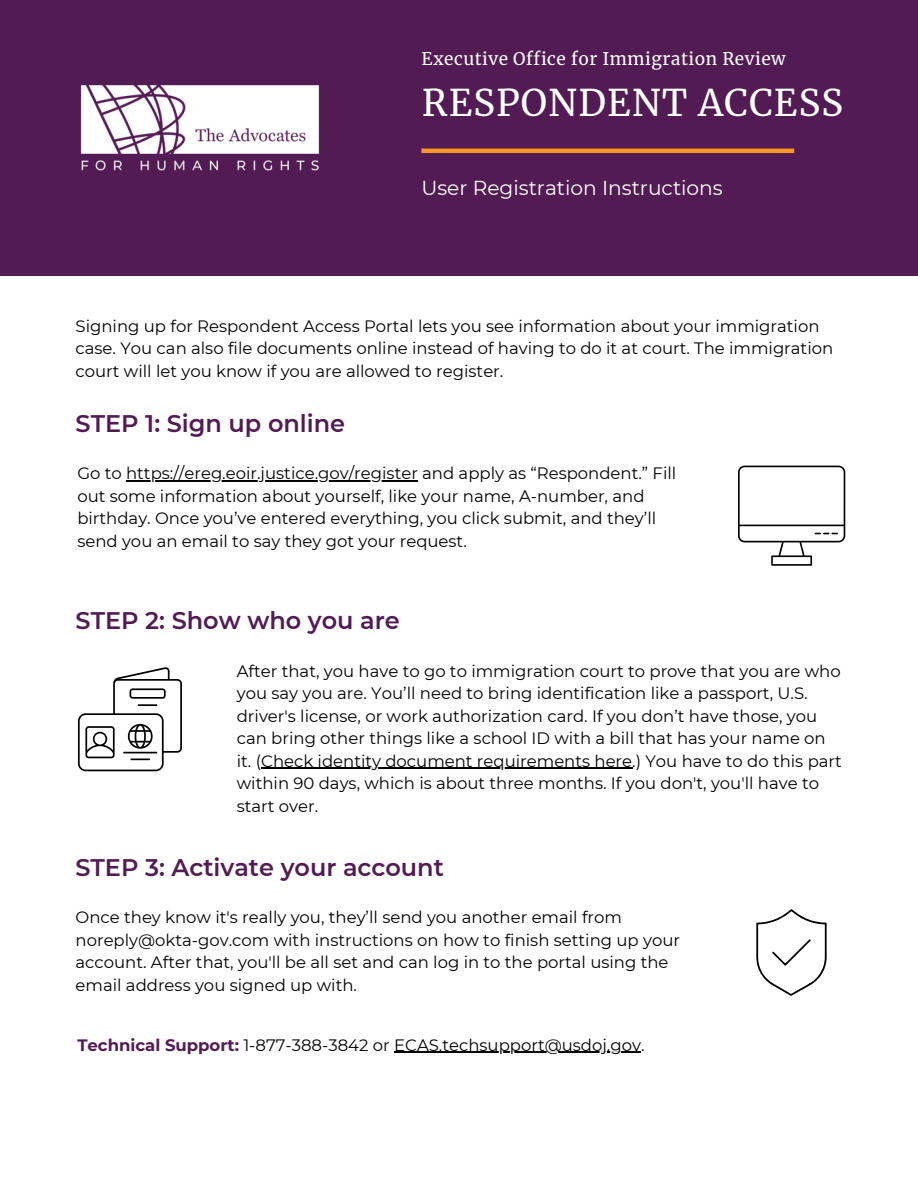
<style>
.page{position:relative;width:918px;height:1188px;background:#fff}
.page>*{position:absolute;margin:0;border:0;box-sizing:border-box;transform-origin:0 0}
.t1{font:36.45px "Merriweather";letter-spacing:.03em;color:#fff}
.t2{font:600 24px "Montserrat";color:#531b53}
.t3{font:20.25px "Montserrat";color:#fff}
.t4{font:17.25px "Merriweather";letter-spacing:.03em;color:#fff}
.t5{font:16.5px/22.5px "Montserrat";color:#000}
.s1{font-weight:700;color:#531b53}
</style>
<div class="page">
<div style="left:0;top:0;width:918px;height:275px;background:#531b53"></div>
<hr style="left:421px;top:149px;width:373px;height:4px;background:#f79824">
<img style="left:80px;top:85px;width:239px;height:86px">
<svg style="left:738px;top:466px;width:107px;height:100px"></svg>
<svg style="left:756px;top:909px;width:71px;height:87px"></svg>
<svg style="left:78px;top:667px;width:104px;height:104px"></svg>
<hr style="left:126px;top:481px;width:292px;height:1px;background:#000">
<hr style="left:261px;top:768px;width:371px;height:1px;background:#000">
<hr style="left:394px;top:1052px;width:247px;height:1px;background:#000">
<h2 class="t4" style="left:422px;top:48px;width:366px">Executive Office for Immigration Review</h2>
<p class="t1" style="left:422px;top:80px;width:423px">RESPONDENT ACCESS</p>
<p class="t3" style="left:421px;top:175px;width:303px">User Registration Instructions</p>
<h2 class="t5" style="left:76px;top:315px;width:759px">Signing up for Respondent Access Portal lets you see information about your immigration case. You can also file documents online instead of having to do it at court. The immigration court will let you know if you are allowed to register.</h2>
<h2 class="t2" style="left:76px;top:409px;width:271px">STEP 1: Sign up online</h2>
<p class="t5" style="left:77px;top:462px;width:600px">Go to https://ereg.eoir.justice.gov/register and apply as “Respondent.” Fill</p>
<h1 class="t5" style="left:77px;top:485px;width:580px">out some information about yourself, like your name, A-number, and birthday. Once you’ve entered everything, you click submit, and they’ll send you an email to say they got your request.</h1>
<p class="t2" style="left:76px;top:606px;width:326px">STEP 2: Show who you are</p>
<h3 class="t5" style="left:237px;top:659px;width:607px">After that, you have to go to immigration court to prove that you are who you say you are. You’ll need to bring identification like a passport, U.S. driver's license, or work authorization card. If you don’t have those, you can bring other things like a school ID with a bill that has your name on it. (Check identity document requirements here.) You have to do this part</h3>
<p class="t5" style="left:237px;top:772px;width:584px">within 90 days, which is about three months. If you don't, you'll have to start over.</p>
<p class="t2" style="left:75px;top:853px;width:370px">STEP 3: Activate your account</p>
<p class="t5" style="left:76px;top:906px;width:606px">Once they know it's really you, they’ll send you another email from noreply@okta-gov.com with instructions on how to finish setting up your account. After that, you'll be all set and can log in to the portal using the email address you signed up with.</p>
<p class="t5" style="left:77px;top:1033px;width:569px"><span class="s1">Technical Support:</span> 1-877-388-3842 or ECAS.techsupport@usdoj.gov.</p>
</div>
